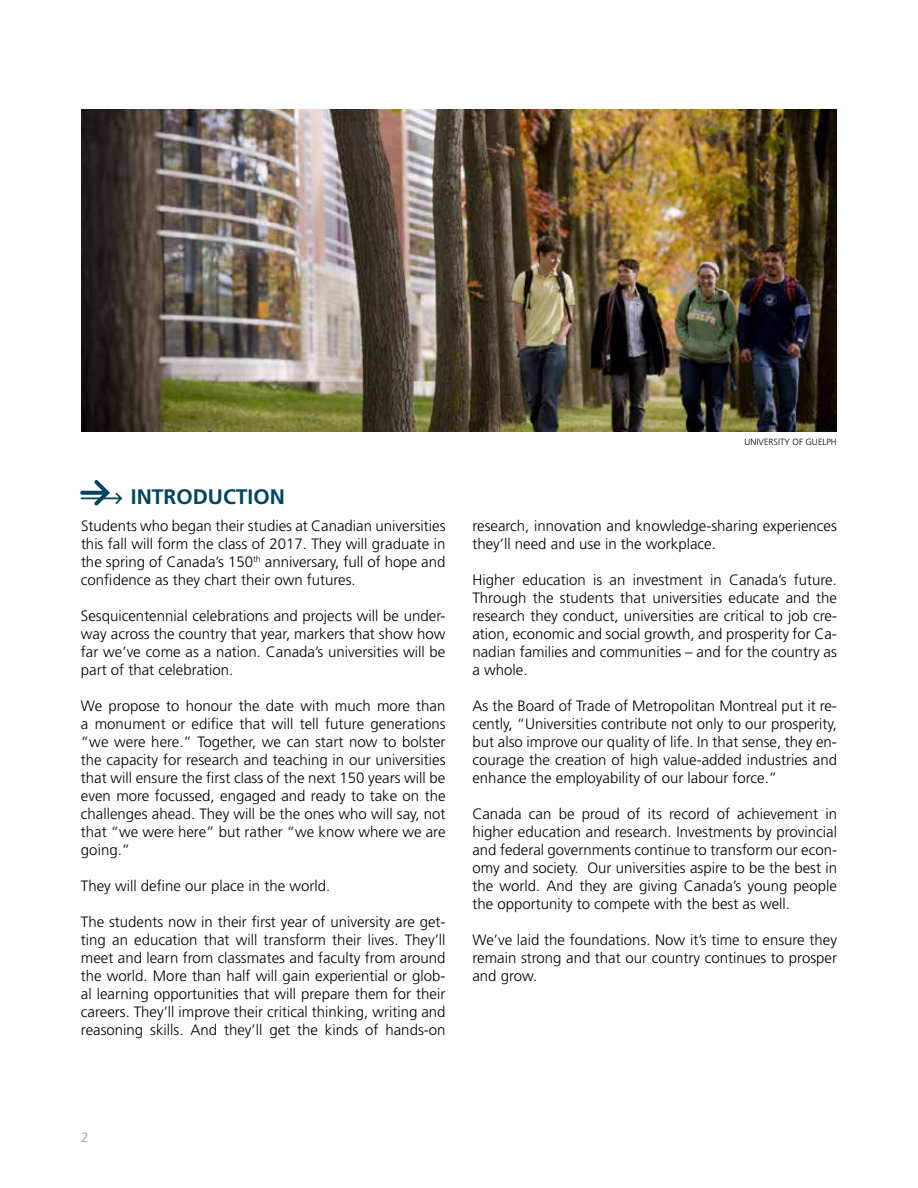
<style>
.page{position:relative;width:918px;height:1188px;background:#fff}
.page>*{position:absolute;margin:0;border:0;box-sizing:border-box;transform-origin:0 0}
.t1{font:700 21px "Frutiger LT Std";color:#004461}
.t2{font:300 15px/18px "Frutiger LT Std";color:#000;text-align:justify}
.t3{font:300 13.5px "Frutiger LT Std";color:#939598}
.t4{font:300 9px "Frutiger LT Std";color:#000}
</style>
<div class="page">
<img style="left:81px;top:109px;width:756px;height:323px">
<svg style="left:80px;top:480px;width:42px;height:26px"></svg>
<h1 class="t1" style="left:131px;top:484px;width:156px">INTRODUCTION</h1>
<p class="t2" style="left:81px;top:517px;width:366px">Students who began their studies at Canadian universities this fall will form the class of 2017. They will graduate in the spring of Canada’s 150<sup>th</sup> anniversary, full of hope and confidence as they chart their own futures.</p>
<p class="t2" style="left:81px;top:607px;width:366px">Sesquicentennial celebrations and projects will be under&shy;way across the country that year, markers that show how far we’ve come as a nation. Canada’s universities will be part of that celebration.</p>
<p class="t2" style="left:81px;top:697px;width:366px">We propose to honour the date with much more than a monument or edifice that will tell future generations “we were here.” Together, we can start now to bolster the capacity for research and teaching in our universities that will ensure the first class of the next 150 years will be even more focussed, engaged and ready to take on the challenges ahead. They will be the ones who will say, not that “we were here” but rather “we know where we are going.”</p>
<p class="t2" style="left:81px;top:877px;width:251px">They will define our place in the world.</p>
<p class="t2" style="left:81px;top:913px;width:366px">The students now in their first year of university are get&shy;ting an education that will transform their lives. They’ll meet and learn from classmates and faculty from around the world. More than half will gain experiential or glob&shy;al learning opportunities that will prepare them for their careers. They’ll improve their critical thinking, writing and reasoning skills. And they’ll get the kinds of hands-on</p>
<p class="t4" style="left:744px;top:437px;width:94px">UNIVERSITY OF GUELPH</p>
<p class="t2" style="left:472px;top:517px;width:366px">research, innovation and knowledge-sharing experiences they’ll need and use in the workplace.</p>
<p class="t2" style="left:472px;top:571px;width:366px">Higher education is an investment in Canada’s future.<br>Through the students that universities educate and the research they conduct, universities are critical to job cre&shy;ation, economic and social growth, and prosperity for Ca&shy;nadian families and communities – and for the country as a whole.</p>
<p class="t2" style="left:472px;top:697px;width:366px">As the Board of Trade of Metropolitan Montreal put it re&shy;cently, “Universities contribute not only to our prosperity, but also improve our quality of life. In that sense, they en&shy;courage the creation of high value-added industries and enhance the employability of our labour force.”</p>
<p class="t2" style="left:472px;top:805px;width:366px">Canada can be proud of its record of achievement in higher education and research. Investments by provincial and federal governments continue to transform our econ&shy;omy and society. Our universities aspire to be the best in the world. And they are giving Canada’s young people the opportunity to compete with the best as well.</p>
<p class="t2" style="left:472px;top:931px;width:366px">We’ve laid the foundations. Now it’s time to ensure they remain strong and that our country continues to prosper and grow.</p>
<p class="t3" style="left:81px;top:1130px;width:9px">2</p>
</div>
